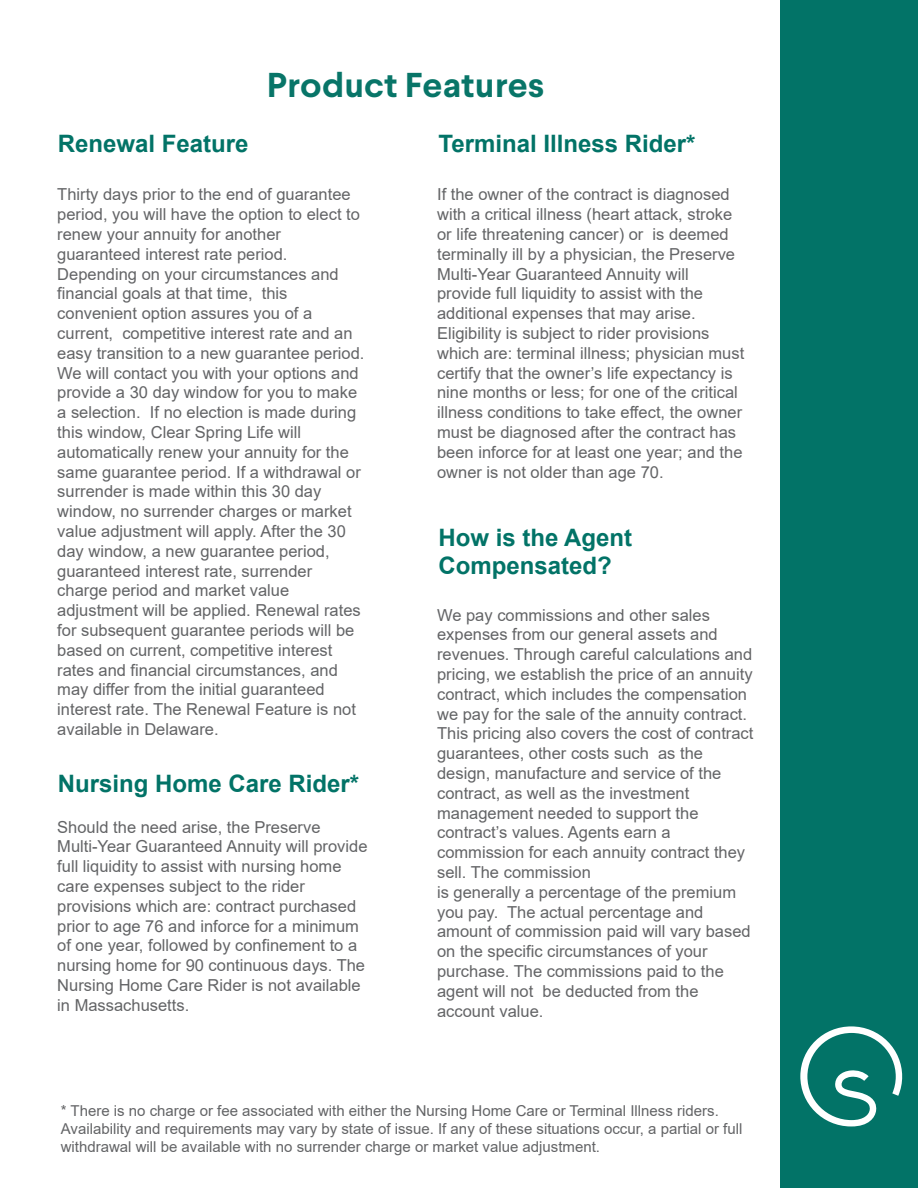
<style>
.page{position:relative;width:918px;height:1188px;background:#fff}
.page>*{position:absolute;margin:0;border:0;box-sizing:border-box;transform-origin:0 0}
.t1{font:700 34.5px "Larsseit";color:#087568;scale:1.04 1}
.t2{font:700 24px/28.8px "Arial";color:#027367}
.t3{font:16.5px/19.8px "Arial";color:#636466}
.t4{font:15px/18px "Arial";color:#636466}
</style>
<div class="page">
<div style="left:781px;top:0;width:137px;height:1188px;background:#027367"></div>
<svg style="left:800px;top:1026px;width:103px;height:100px"></svg>
<h1 class="t1" style="left:267px;top:63px;width:268px">Product Features</h1>
<h2 class="t2" style="left:58px;top:130px;width:192px">Renewal Feature</h2>
<h2 class="t2" style="left:438px;top:130px;width:258px">Terminal Illness Rider*</h2>
<p class="t3" style="left:57px;top:185px;width:309px">Thirty days prior to the end of guarantee period, you will have the option to elect to renew your annuity for another guaranteed interest rate period.<br>Depending on your circumstances and financial goals at that time, this convenient option assures you of a current, competitive interest rate and an easy transition to a new guarantee period.<br>We will contact you with your options and provide a 30 day window for you to make a selection. If no election is made during this window, Clear Spring Life will automatically renew your annuity for the same guarantee period. If a withdrawal or surrender is made within this 30 day window, no surrender charges or market value adjustment will apply. After the 30 day window, a new guarantee period, guaranteed interest rate, surrender charge period and market value adjustment will be applied. Renewal rates for subsequent guarantee periods will be based on current, competitive interest rates and financial circumstances, and may differ from the initial guaranteed interest rate. The Renewal Feature is not available in Delaware.</p>
<h2 class="t2" style="left:58px;top:769px;width:303px">Nursing Home Care Rider*</h2>
<p class="t3" style="left:57px;top:817px;width:312px">Should the need arise, the Preserve Multi-Year Guaranteed Annuity will provide full liquidity to assist with nursing home care expenses subject to the rider provisions which are: contract purchased prior to age 76 and inforce for a minimum of one year, followed by confinement to a nursing home for 90 continuous days. The Nursing Home Care Rider is not available in Massachusetts.</p>
<p class="t3" style="left:437px;top:185px;width:309px">If the owner of the contract is diagnosed with a critical illness (heart attack, stroke or life threatening cancer) or is deemed terminally ill by a physician, the Preserve Multi-Year Guaranteed Annuity will provide full liquidity to assist with the additional expenses that may arise.<br>Eligibility is subject to rider provisions which are: terminal illness; physician must certify that the owner’s life expectancy is nine months or less; for one of the critical illness conditions to take effect, the owner must be diagnosed after the contract has been inforce for at least one year; and the owner is not older than age 70.</p>
<h2 class="t2" style="left:438px;top:523px;width:195px">How is the Agent<br>Compensated?</h2>
<p class="t3" style="left:437px;top:605px;width:318px">We pay commissions and other sales expenses from our general assets and revenues. Through careful calculations and pricing, we establish the price of an annuity contract, which includes the compensation we pay for the sale of the annuity contract.<br>This pricing also covers the cost of contract guarantees, other costs such as the design, manufacture and service of the contract, as well as the investment management needed to support the contract’s values. Agents earn a commission for each annuity contract they sell. The commission<br>is generally a percentage of the premium you pay. The actual percentage and amount of commission paid will vary based on the specific circumstances of your purchase. The commissions paid to the agent will not be deducted from the account value.</p>
<p class="t4" style="left:61px;top:1102px;width:683px">* There is no charge or fee associated with either the Nursing Home Care or Terminal Illness riders.<br>Availability and requirements may vary by state of issue. If any of these situations occur, a partial or full withdrawal will be available with no surrender charge or market value adjustment.</p>
</div>
